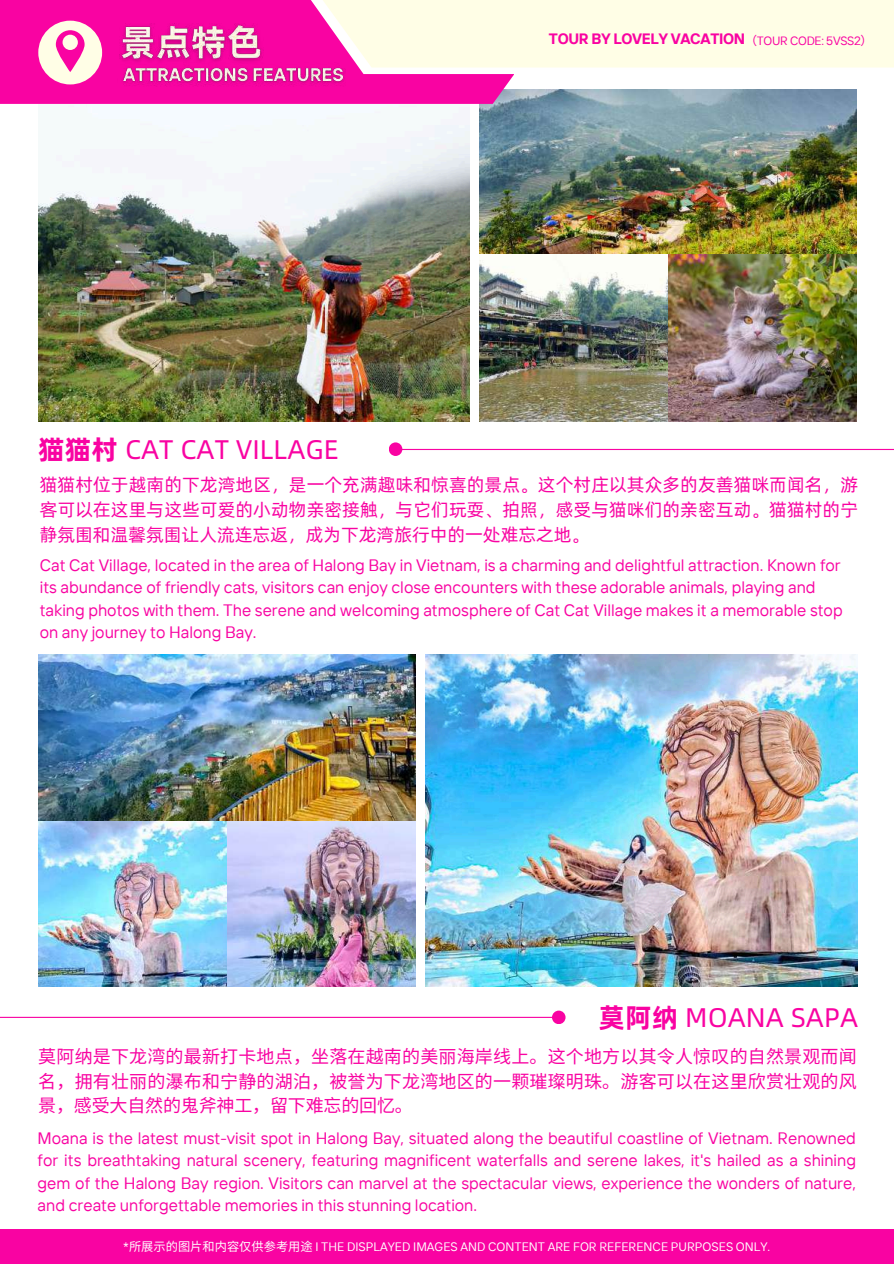
<style>
.page{position:relative;width:894px;height:1264px;background:#fff}
.page>*{position:absolute;margin:0;border:0;box-sizing:border-box;transform-origin:0 0}
.t1{font:27px "Alibaba Pu Hui Ti";color:#f903a2}
.t2{font:18px/24.8px "Alibaba Pu Hui Ti";color:#f903a2;text-align:justify}
.t3{font:18px/24.8px "Noto Sans CJ Ksc";letter-spacing:.01em;color:#f903a2;text-align:justify}
.t4{font:16.5px/22.5px "TT Interphases";color:#f903a2}
.t5{font:700 15px "TT Interphases";letter-spacing:-.02em;color:#f903a2}
.t6{font:12.3px "TT Interphases";color:#fff}
.t7{font:12px "TT Interphases";letter-spacing:-.02em;color:#f903a2}
.s1{font-family:"Noto Sans CJ Ksc"}
.s2{font-weight:700}
</style>
<div class="page">
<img style="left:479px;top:89px;width:377px;height:332px">
<img style="left:38px;top:125px;width:431px;height:296px">
<div style="left:0;top:1229px;width:893px;height:34px;background:#f903a2"></div>
<div style="left:514px;top:0;width:379px;height:68px;background:#fffee6"></div>
<svg style="left:0;top:0;width:514px;height:104px;background:#fa5ebb"></svg>
<svg style="left:38px;top:21px;width:64px;height:63px;background:#fca3cd"></svg>
<hr style="left:396px;top:449px;width:497px;height:1px;background:#f903a2">
<div style="left:388px;top:442px;width:14px;height:14px;background:#f903a2;border-radius:50%"></div>
<img style="left:38px;top:654px;width:377px;height:332px">
<img style="left:426px;top:654px;width:430px;height:332px">
<hr style="left:0;top:1016px;width:558px;height:1px;background:#f903a2">
<div style="left:552px;top:1010px;width:13px;height:14px;background:#f903a2;border-radius:50%"></div>
<img style="left:113px;top:17px;width:156px;height:52px">
<img style="left:117px;top:62px;width:231px;height:25px">
<p class="t5" style="left:549px;top:29px;width:198px">TOUR BY LOVELY VACATION</p>
<p class="t7" style="left:744px;top:33px;width:129px"><span class="s1">（</span>TOUR CODE: 5VSS2<span class="s1">）</span></p>
<h1 class="t1" style="left:38px;top:430px;width:302px"><span class="s2">猫猫村</span> CAT CAT VILLAGE</h1>
<p class="t2" style="left:40px;top:472px;width:819px">猫猫村位于越南的下龙湾地区，是一个充满趣味和惊喜的景点。这个村庄以其众多的友善猫咪而闻名，游客可以在这里与这些可爱的小动物亲密接触，与它们玩耍、拍照，感受与猫咪们的亲密互动。猫猫村的宁静氛围和温馨氛围让人流连忘返，成为下龙湾旅行中的一处难忘之地。</p>
<p class="t4" style="left:40px;top:553px;width:804px">Cat Cat Village, located in the area of Halong Bay in Vietnam, is a charming and delightful attraction. Known for its abundance of friendly cats, visitors can enjoy close encounters with these adorable animals, playing and taking photos with them. The serene and welcoming atmosphere of Cat Cat Village makes it a memorable stop on any journey to Halong Bay.</p>
<h1 class="t1" style="left:598px;top:998px;width:261px"><span class="s2">莫阿纳</span> MOANA SAPA</h1>
<p class="t3" style="left:38px;top:1043px;width:819px">莫阿纳是下龙湾的最新打卡地点，坐落在越南的美丽海岸线上。这个地方以其令人惊叹的自然景观而闻名，拥有壮丽的瀑布和宁静的湖泊，被誉为下龙湾地区的一颗璀璨明珠。游客可以在这里欣赏壮观的风景，感受大自然的鬼斧神工，留下难忘的回忆。</p>
<p class="t4" style="left:38px;top:1126px;width:819px;text-align:justify">Moana is the latest must-visit spot in Halong Bay, situated along the beautiful coastline of Vietnam. Renowned for its breathtaking natural scenery, featuring magnificent waterfalls and serene lakes, it's hailed as a shining gem of the Halong Bay region. Visitors can marvel at the spectacular views, experience the wonders of nature, and create unforgettable memories in this stunning location.</p>
<p class="t6" style="left:123px;top:1238px;width:648px">*<span class="s1">所展示的图片和内容仅供参考用途</span> I THE DISPLAYED IMAGES AND CONTENT ARE FOR REFERENCE PURPOSES ONLY.</p>
</div>
